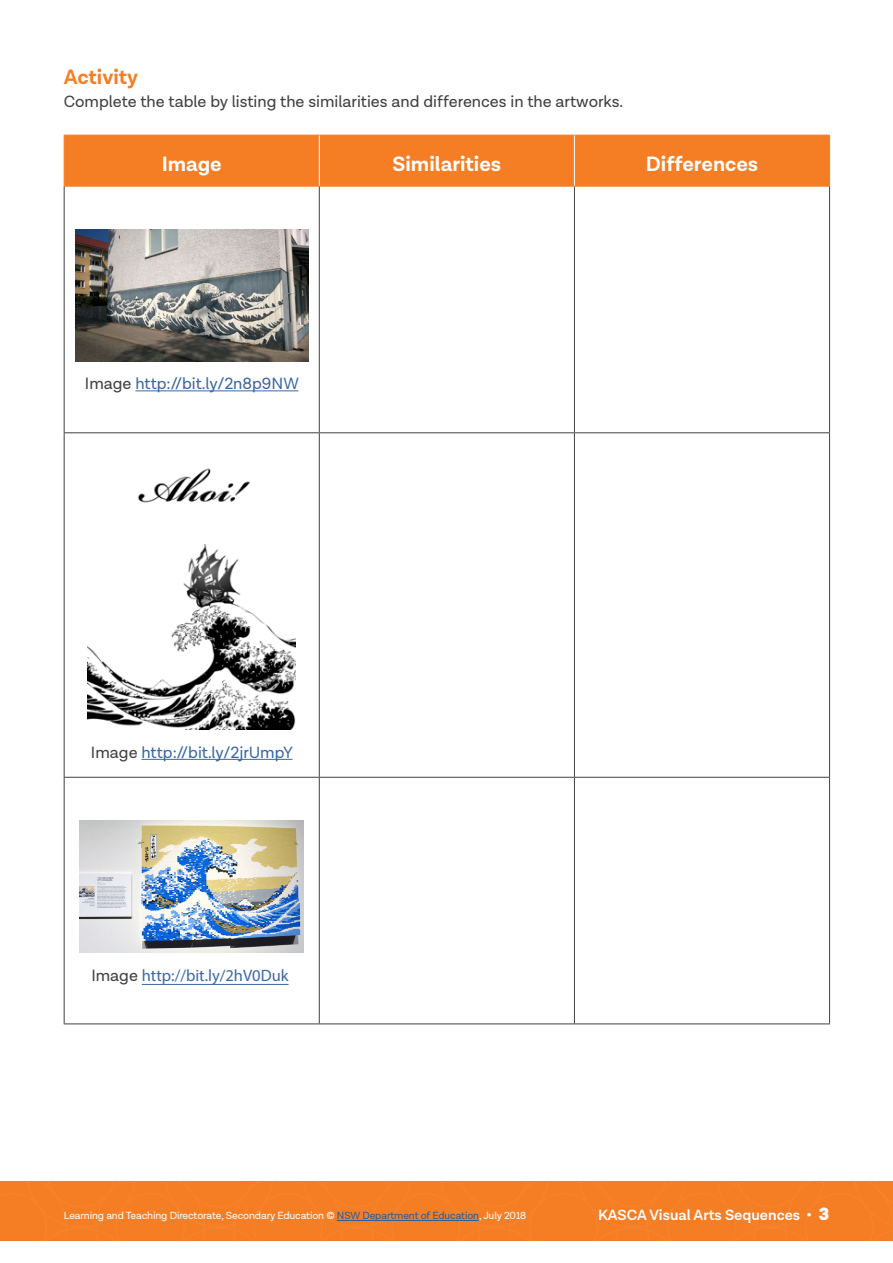
<style>
.page{position:relative;width:893px;height:1263px;background:#fff}
.page>*{position:absolute;margin:0;border:0;box-sizing:border-box;transform-origin:0 0}
.t1{font:700 21px "Lota Grotesque";color:#fff}
.t2{font:700 21px "Lota Grotesque";color:#f57e25}
.t3{font:16.5px "Lota Grotesque";color:#414042}
.t4{font:16.5px "Lota Grotesque";color:#3a68a5}
.t5{font:16.5px "Myriad Pro";color:#3a68a5}
.t6{font:600 15px "Lota Grotesque";color:#fff}
.t7{font:10.5px "Lota Grotesque";letter-spacing:-.01em;color:#fff}
.s1{color:#414042}
.s2{font-family:"Lota Grotesque";color:#414042}
.s3{color:#215e9e}
.s4{font-weight:900;font-size:18px}
</style>
<div class="page">
<div style="left:0;top:1181px;width:893px;height:59px;background:#f57e25"></div>
<hr style="left:337px;top:1220px;width:142px;height:1px;background:#215e9e">
<div style="left:65px;top:136px;width:764px;height:50px;background:#f57e25"></div>
<hr style="left:64px;top:135px;width:255px;height:1px;background:#f57e25">
<hr style="left:64px;top:135px;width:1px;height:51px;background:#f57e25">
<hr style="left:319px;top:135px;width:255px;height:1px;background:#f57e25">
<hr style="left:574px;top:135px;width:256px;height:1px;background:#f57e25">
<hr style="left:829px;top:135px;width:1px;height:51px;background:#f57e25">
<hr style="left:64px;top:186px;width:255px;height:1px;background:#f57e25">
<hr style="left:319px;top:186px;width:255px;height:1px;background:#f57e25">
<hr style="left:574px;top:186px;width:256px;height:1px;background:#f57e25">
<hr style="left:319px;top:135px;width:1px;height:51px;background:#fff">
<hr style="left:574px;top:135px;width:1px;height:51px;background:#fff">
<hr style="left:64px;top:187px;width:1px;height:245px;background:#414042">
<hr style="left:319px;top:187px;width:1px;height:245px;background:#414042">
<hr style="left:574px;top:187px;width:1px;height:245px;background:#414042">
<hr style="left:829px;top:187px;width:1px;height:245px;background:#414042">
<hr style="left:64px;top:432px;width:255px;height:1px;background:#414042">
<hr style="left:64px;top:433px;width:1px;height:344px;background:#414042">
<hr style="left:319px;top:432px;width:255px;height:1px;background:#414042">
<hr style="left:319px;top:433px;width:1px;height:344px;background:#414042">
<hr style="left:574px;top:432px;width:256px;height:1px;background:#414042">
<hr style="left:574px;top:433px;width:1px;height:344px;background:#414042">
<hr style="left:829px;top:433px;width:1px;height:344px;background:#414042">
<hr style="left:64px;top:777px;width:255px;height:1px;background:#414042">
<hr style="left:64px;top:778px;width:1px;height:245px;background:#414042">
<hr style="left:319px;top:777px;width:255px;height:1px;background:#414042">
<hr style="left:319px;top:778px;width:1px;height:245px;background:#414042">
<hr style="left:574px;top:777px;width:256px;height:1px;background:#414042">
<hr style="left:574px;top:778px;width:1px;height:245px;background:#414042">
<hr style="left:829px;top:778px;width:1px;height:245px;background:#414042">
<hr style="left:64px;top:1023px;width:255px;height:1px;background:#414042">
<hr style="left:319px;top:1023px;width:255px;height:1px;background:#414042">
<hr style="left:574px;top:1023px;width:256px;height:1px;background:#414042">
<hr style="left:135px;top:390px;width:163px;height:1px;background:#3a68a5">
<img style="left:75px;top:230px;width:233px;height:131px">
<hr style="left:141px;top:759px;width:151px;height:1px;background:#3a68a5">
<img style="left:88px;top:468px;width:207px;height:262px">
<img style="left:80px;top:820px;width:224px;height:133px">
<hr style="left:142px;top:984px;width:147px;height:1px;background:#3a68a5">
<h1 class="t2" style="left:64px;top:65px;width:76px">Activity</h1>
<h2 class="t3" style="left:64px;top:93px;width:561px">Complete the table by listing the similarities and differences in the artworks.</h2>
<h1 class="t1" style="left:162px;top:151px;width:62px">Image</h1>
<h1 class="t1" style="left:393px;top:151px;width:110px">Similarities</h1>
<h1 class="t1" style="left:646px;top:151px;width:114px">Differences</h1>
<h2 class="t4" style="left:85px;top:374px;width:215px"><span class="s1">Image</span> http://bit.ly/2n8p9NW</h2>
<h2 class="t4" style="left:91px;top:743px;width:204px"><span class="s1">Image</span> http://bit.ly/2jrUmpY</h2>
<h2 class="t5" style="left:91px;top:965px;width:199px"><span class="s2">Image</span> http://bit.ly/2hV0Duk</h2>
<p class="t7" style="left:64px;top:1210px;width:464px">Learning and Teaching Directorate, Secondary Education © <span class="s3">NSW Department of Education</span>, July 2018</p>
<h3 class="t6" style="left:598px;top:1206px;width:233px">KASCA Visual Arts Sequences • <span class="s4">3</span></h3>
</div>
